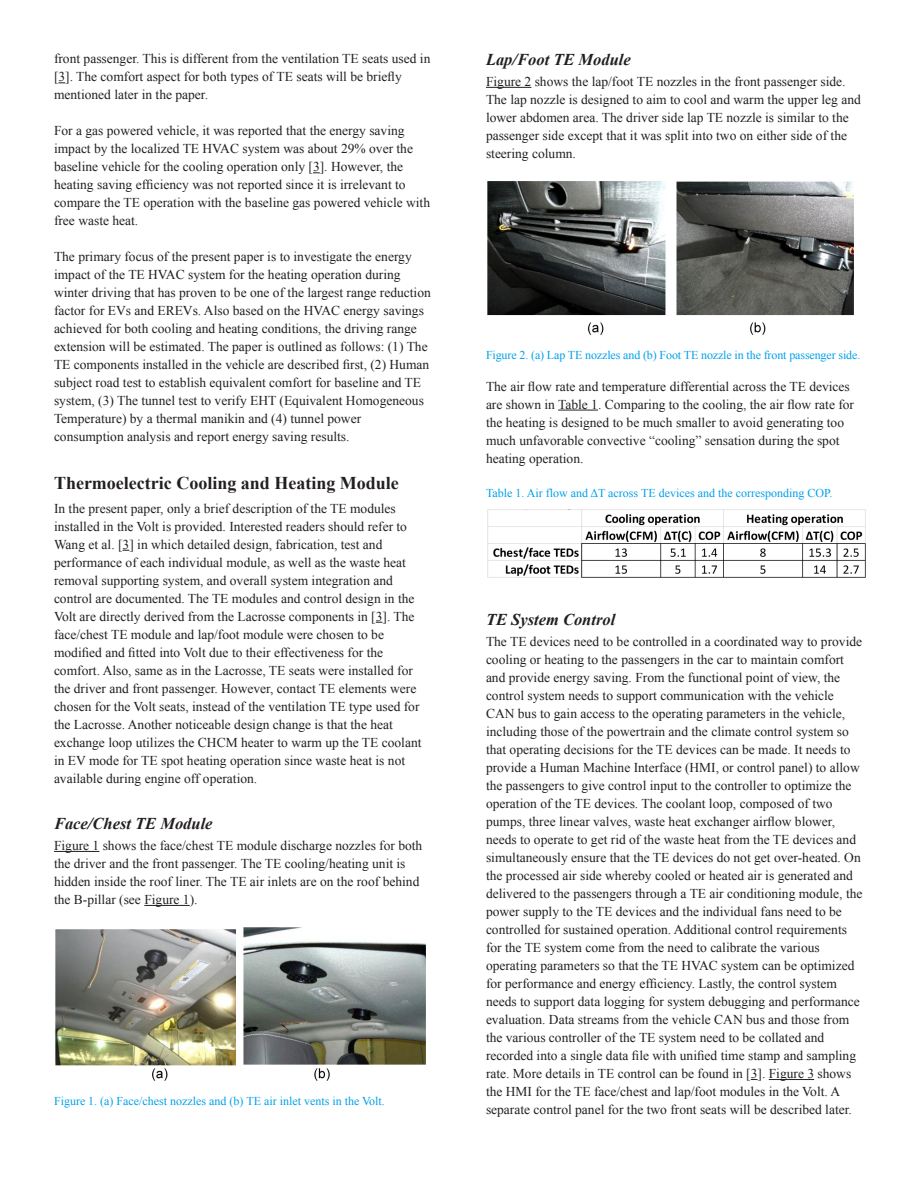
<style>
.page{position:relative;width:918px;height:1188px;background:#fff}
.page>*{position:absolute;margin:0;border:0;box-sizing:border-box;transform-origin:0 0}
.t1{font:700 18px "Times New Roman";color:#231f20}
.t2{font:italic 700 16.5px "Times New Roman";color:#231f20}
.t3{font:13.5px/18px "Times New Roman";color:#231f20}
.caption-table{font:12px "Times New Roman";color:#01a0e9}
</style>
<div class="page">
<hr style="left:54px;top:851px;width:45px;height:1px;background:#231f20">
<hr style="left:144px;top:905px;width:46px;height:1px;background:#231f20">
<img style="left:55px;top:927px;width:371px;height:154px">
<hr style="left:486px;top:87px;width:45px;height:1px;background:#231f20">
<hr style="left:558px;top:410px;width:40px;height:1px;background:#231f20">
<hr style="left:769px;top:1079px;width:45px;height:1px;background:#231f20">
<img style="left:487px;top:181px;width:367px;height:154px">
<img style="left:487px;top:509px;width:379px;height:69px">
<p class="t3" style="left:54px;top:50px;width:378px">front passenger. This is different from the ventilation TE seats used in [3]. The comfort aspect for both types of TE seats will be briefly mentioned later in the paper.</p>
<p class="t3" style="left:54px;top:122px;width:378px">For a gas powered vehicle, it was reported that the energy saving impact by the localized TE HVAC system was about 29% over the baseline vehicle for the cooling operation only [3]. However, the heating saving efficiency was not reported since it is irrelevant to compare the TE operation with the baseline gas powered vehicle with free waste heat.</p>
<p class="t3" style="left:54px;top:248px;width:378px">The primary focus of the present paper is to investigate the energy impact of the TE HVAC system for the heating operation during winter driving that has proven to be one of the largest range reduction factor for EVs and EREVs. Also based on the HVAC energy savings achieved for both cooling and heating conditions, the driving range extension will be estimated. The paper is outlined as follows: (1) The TE components installed in the vehicle are described first, (2) Human subject road test to establish equivalent comfort for baseline and TE system, (3) The tunnel test to verify EHT (Equivalent Homogeneous Temperature) by a thermal manikin and (4) tunnel power consumption analysis and report energy saving results.</p>
<h1 class="t1" style="left:54px;top:471px;width:346px">Thermoelectric Cooling and Heating Module</h1>
<p class="t3" style="left:54px;top:499px;width:369px">In the present paper, only a brief description of the TE modules installed in the Volt is provided. Interested readers should refer to Wang et al. [3] in which detailed design, fabrication, test and performance of each individual module, as well as the waste heat removal supporting system, and overall system integration and control are documented. The TE modules and control design in the Volt are directly derived from the Lacrosse components in [3]. The face/chest TE module and lap/foot module were chosen to be modified and fitted into Volt due to their effectiveness for the comfort. Also, same as in the Lacrosse, TE seats were installed for the driver and front passenger. However, contact TE elements were chosen for the Volt seats, instead of the ventilation TE type used for the Lacrosse. Another noticeable design change is that the heat exchange loop utilizes the CHCM heater to warm up the TE coolant in EV mode for TE spot heating operation since waste heat is not available during engine off operation.</p>
<h2 class="t2" style="left:54px;top:812px;width:160px">Face/Chest TE Module</h2>
<p class="t3" style="left:54px;top:836px;width:370px">Figure 1 shows the face/chest TE module discharge nozzles for both the driver and the front passenger. The TE cooling/heating unit is hidden inside the roof liner. The TE air inlets are on the roof behind the B-pillar (see Figure 1).</p>
<p class="caption-table" style="left:54px;top:1093px;width:332px">Figure 1. (a) Face/chest nozzles and (b) TE air inlet vents in the Volt.</p>
<h2 class="t2" style="left:486px;top:48px;width:146px">Lap/Foot TE Module</h2>
<p class="t3" style="left:486px;top:72px;width:376px">Figure 2 shows the lap/foot TE nozzles in the front passenger side.<br>The lap nozzle is designed to aim to cool and warm the upper leg and lower abdomen area. The driver side lap TE nozzle is similar to the passenger side except that it was split into two on either side of the steering column.</p>
<p class="caption-table" style="left:486px;top:347px;width:376px">Figure 2. (a) Lap TE nozzles and (b) Foot TE nozzle in the front passenger side.</p>
<p class="t3" style="left:486px;top:377px;width:370px">The air flow rate and temperature differential across the TE devices are shown in Table 1. Comparing to the cooling, the air flow rate for the heating is designed to be much smaller to avoid generating too much unfavorable convective “cooling” sensation during the spot heating operation.</p>
<p class="caption-table" style="left:486px;top:485px;width:348px">Table 1. Air flow and ΔT across TE devices and the corresponding COP.</p>
<h2 class="t2" style="left:486px;top:608px;width:131px">TE System Control</h2>
<p class="t3" style="left:486px;top:632px;width:378px">The TE devices need to be controlled in a coordinated way to provide cooling or heating to the passengers in the car to maintain comfort and provide energy saving. From the functional point of view, the control system needs to support communication with the vehicle CAN bus to gain access to the operating parameters in the vehicle, including those of the powertrain and the climate control system so that operating decisions for the TE devices can be made. It needs to provide a Human Machine Interface (HMI, or control panel) to allow the passengers to give control input to the controller to optimize the operation of the TE devices. The coolant loop, composed of two pumps, three linear valves, waste heat exchanger airflow blower, needs to operate to get rid of the waste heat from the TE devices and simultaneously ensure that the TE devices do not get over-heated. On the processed air side whereby cooled or heated air is generated and delivered to the passengers through a TE air conditioning module, the power supply to the TE devices and the individual fans need to be controlled for sustained operation. Additional control requirements for the TE system come from the need to calibrate the various operating parameters so that the TE HVAC system can be optimized for performance and energy efficiency. Lastly, the control system needs to support data logging for system debugging and performance evaluation. Data streams from the vehicle CAN bus and those from the various controller of the TE system need to be collated and recorded into a single data file with unified time stamp and sampling rate. More details in TE control can be found in [3]. Figure 3 shows the HMI for the TE face/chest and lap/foot modules in the Volt. A separate control panel for the two front seats will be described later.</p>
</div>
